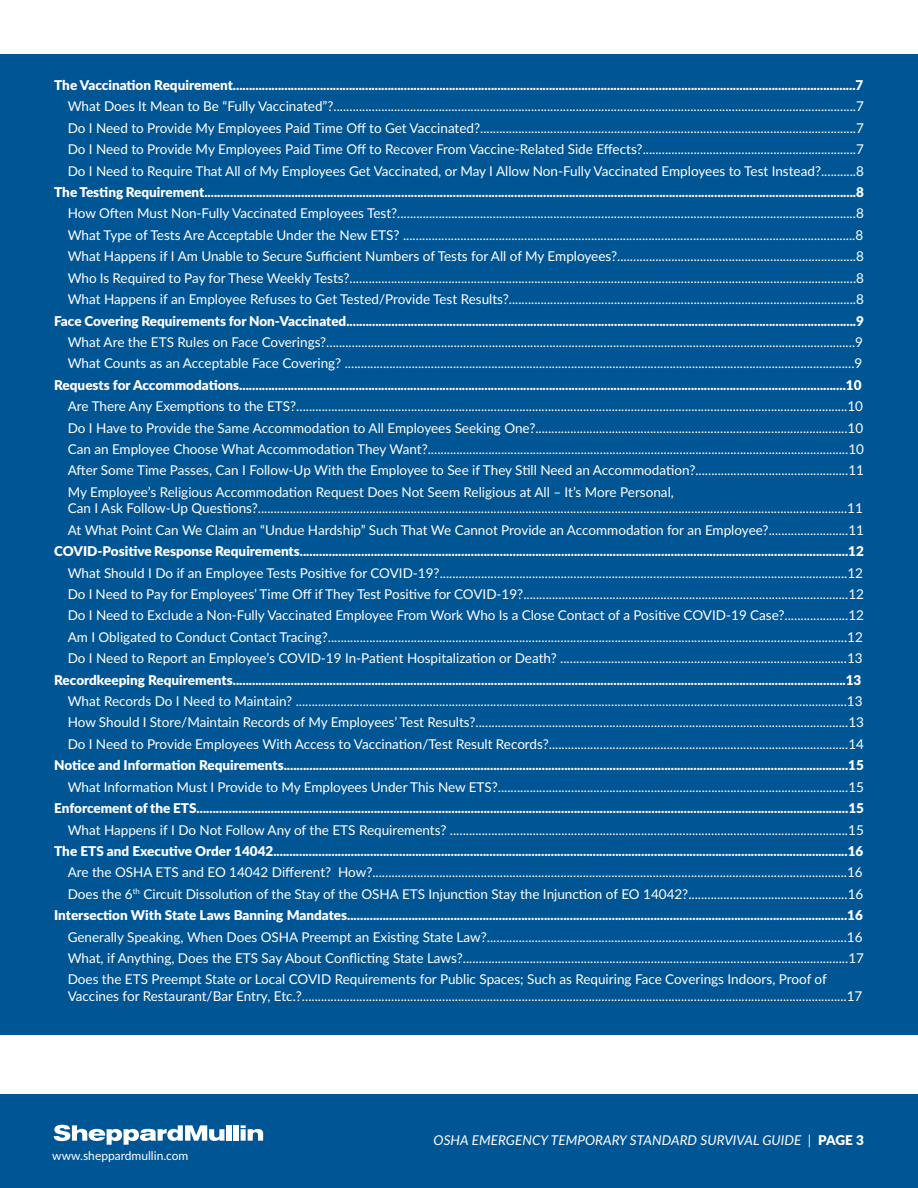
<style>
.page{position:relative;width:918px;height:1188px;background:#fff}
.page>*{position:absolute;margin:0;border:0;box-sizing:border-box;transform-origin:0 0}
.t1{font:13.5px/16.5px "Lato";color:#fff}
.t2{font:900 13.5px "Lato";color:#fff}
.t3{font:italic 13.5px "Lato";letter-spacing:.005em;color:#fff}
.t4{font:12px "Lato";color:#fff}
.s1{font-weight:900;font-style:normal}
</style>
<div class="page">
<div style="left:0;top:54px;width:918px;height:981px;background:#005595"></div>
<div style="left:0;top:1095px;width:918px;height:93px;background:#005595"></div>
<svg style="left:54px;top:1125px;width:171px;height:20px"></svg>
<div style="left:226px;top:1125px;width:6px;height:16px;background:#fff"></div>
<div style="left:234px;top:1125px;width:5px;height:16px;background:#fff"></div>
<svg style="left:241px;top:1125px;width:22px;height:16px"></svg>
<p class="t2" style="left:54px;top:75px;width:811px">The Vaccination Requirement.................................................................................................................................................................................................7</p>
<p class="t1" style="left:68px;top:98px;width:798px">What Does It Mean to Be “Fully Vaccinated”?....................................................................................................................................................................7</p>
<p class="t1" style="left:68px;top:119px;width:798px">Do I Need to Provide My Employees Paid Time Off to Get Vaccinated?......................................................................................................................7</p>
<p class="t1" style="left:68px;top:140px;width:798px">Do I Need to Provide My Employees Paid Time Off to Recover From Vaccine-Related Side Effects?...................................................................7</p>
<p class="t1" style="left:68px;top:162px;width:798px">Do I Need to Require That All of My Employees Get Vaccinated, or May I Allow Non-Fully Vaccinated Employees to Test Instead?...........8</p>
<p class="t2" style="left:54px;top:182px;width:811px">The Testing Requirement..........................................................................................................................................................................................................8</p>
<p class="t1" style="left:68px;top:205px;width:798px">How Often Must Non-Fully Vaccinated Employees Test?................................................................................................................................................8</p>
<p class="t1" style="left:68px;top:226px;width:797px">What Type of Tests Are Acceptable Under the New ETS? ..............................................................................................................................................8</p>
<p class="t1" style="left:68px;top:248px;width:798px">What Happens if I Am Unable to Secure Sufficient Numbers of Tests for All of My Employees?...........................................................................8</p>
<p class="t1" style="left:68px;top:269px;width:798px">Who Is Required to Pay for These Weekly Tests?...............................................................................................................................................................8</p>
<p class="t1" style="left:68px;top:290px;width:798px">What Happens if an Employee Refuses to Get Tested/Provide Test Results?.............................................................................................................8</p>
<p class="t2" style="left:54px;top:310px;width:811px">Face Covering Requirements for Non-Vaccinated..............................................................................................................................................................9</p>
<p class="t1" style="left:68px;top:333px;width:797px">What Are the ETS Rules on Face Coverings?......................................................................................................................................................................9</p>
<p class="t1" style="left:68px;top:355px;width:796px">What Counts as an Acceptable Face Covering? ................................................................................................................................................................9</p>
<p class="t2" style="left:54px;top:375px;width:809px">Requests for Accommodations............................................................................................................................................................................................10</p>
<p class="t1" style="left:68px;top:397px;width:797px">Are There Any Exemptions to the ETS?.............................................................................................................................................................................10</p>
<p class="t1" style="left:68px;top:419px;width:797px">Do I Have to Provide the Same Accommodation to All Employees Seeking One?..................................................................................................10</p>
<p class="t1" style="left:68px;top:440px;width:798px">Can an Employee Choose What Accommodation They Want?....................................................................................................................................10</p>
<p class="t1" style="left:68px;top:462px;width:798px">After Some Time Passes, Can I Follow-Up With the Employee to See if They Still Need an Accommodation?................................................11</p>
<p class="t1" style="left:68px;top:483px;width:797px">My Employee’s Religious Accommodation Request Does Not Seem Religious at All – It’s More Personal,<br>Can I Ask Follow-Up Questions?.........................................................................................................................................................................................11</p>
<p class="t1" style="left:68px;top:521px;width:798px">At What Point Can We Claim an “Undue Hardship” Such That We Cannot Provide an Accommodation for an Employee?.........................11</p>
<p class="t2" style="left:54px;top:541px;width:811px">COVID-Positive Response Requirements..........................................................................................................................................................................12</p>
<p class="t1" style="left:68px;top:564px;width:797px">What Should I Do if an Employee Tests Positive for COVID-19?................................................................................................................................12</p>
<p class="t1" style="left:68px;top:585px;width:798px">Do I Need to Pay for Employees’ Time Off if They Test Positive for COVID-19?......................................................................................................12</p>
<p class="t1" style="left:68px;top:607px;width:798px">Do I Need to Exclude a Non-Fully Vaccinated Employee From Work Who Is a Close Contact of a Positive COVID-19 Case?....................12</p>
<p class="t1" style="left:68px;top:628px;width:797px">Am I Obligated to Conduct Contact Tracing?...................................................................................................................................................................12</p>
<p class="t1" style="left:68px;top:649px;width:796px">Do I Need to Report an Employee’s COVID-19 In-Patient Hospitalization or Death? ..........................................................................................13</p>
<p class="t2" style="left:54px;top:670px;width:809px">Recordkeeping Requirements..............................................................................................................................................................................................13</p>
<p class="t1" style="left:68px;top:692px;width:796px">What Records Do I Need to Maintain? .............................................................................................................................................................................13</p>
<p class="t1" style="left:68px;top:714px;width:798px">How Should I Store/Maintain Records of My Employees’ Test Results?.....................................................................................................................13</p>
<p class="t1" style="left:68px;top:735px;width:798px">Do I Need to Provide Employees With Access to Vaccination/Test Result Records?..............................................................................................14</p>
<p class="t2" style="left:54px;top:755px;width:811px">Notice and Information Requirements...............................................................................................................................................................................15</p>
<p class="t1" style="left:68px;top:778px;width:798px">What Information Must I Provide to My Employees Under This New ETS?..............................................................................................................15</p>
<p class="t2" style="left:54px;top:798px;width:811px">Enforcement of the ETS..........................................................................................................................................................................................................15</p>
<p class="t1" style="left:68px;top:821px;width:798px">What Happens if I Do Not Follow Any of the ETS Requirements? .............................................................................................................................15</p>
<p class="t2" style="left:54px;top:841px;width:811px">The ETS and Executive Order 14042..................................................................................................................................................................................16</p>
<p class="t1" style="left:68px;top:864px;width:797px">Are the OSHA ETS and EO 14042 Different? How?.....................................................................................................................................................16</p>
<p class="t1" style="left:68px;top:885px;width:797px">Does the 6<sup>th</sup> Circuit Dissolution of the Stay of the OSHA ETS Injunction Stay the Injunction of EO 14042?..................................................16</p>
<p class="t2" style="left:54px;top:905px;width:810px">Intersection With State Laws Banning Mandates...........................................................................................................................................................16</p>
<p class="t1" style="left:68px;top:928px;width:796px">Generally Speaking, When Does OSHA Preempt an Existing State Law?.................................................................................................................16</p>
<p class="t1" style="left:68px;top:949px;width:798px">What, if Anything, Does the ETS Say About Conflicting State Laws?.........................................................................................................................17</p>
<p class="t1" style="left:68px;top:971px;width:796px">Does the ETS Preempt State or Local COVID Requirements for Public Spaces; Such as Requiring Face Coverings Indoors, Proof of<br>Vaccines for Restaurant/Bar Entry, Etc.?...........................................................................................................................................................................17</p>
<p class="t4" style="left:52px;top:1147px;width:138px">www.sheppardmullin.com</p>
<p class="t3" style="left:434px;top:1130px;width:432px">OSHA EMERGENCY TEMPORARY STANDARD SURVIVAL GUIDE | <span class="s1">PAGE 3</span></p>
</div>
